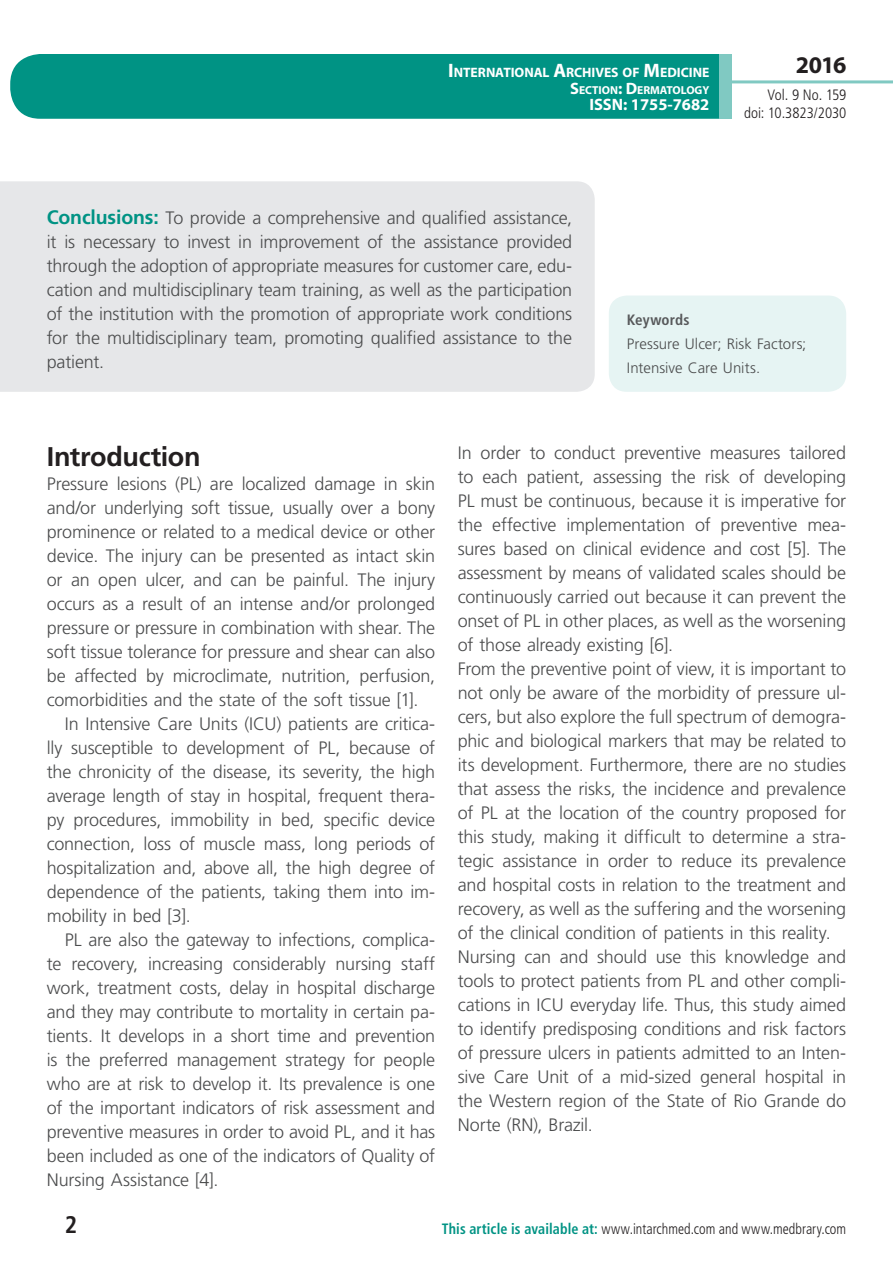
<style>
.page{position:relative;width:893px;height:1263px;background:#fff}
.page>*{position:absolute;margin:0;border:0;box-sizing:border-box;transform-origin:0 0}
.t1{font:700 27px "Frutiger LT Std";letter-spacing:-.015em;color:#231f20}
.t2{font:700 24px "Myriad Pro";color:#231f20}
.t3{font:700 condensed 24px "Frutiger LT Std";color:#231f20}
.t4{font:300 18px/24px "Frutiger LT Std";letter-spacing:-.01em;color:#4b4c4d}
.t5{font:700 16.5px "Myriad Pro";color:#fff}
.t6{font:300 condensed 15px "Frutiger LT Std";color:#231f20;scale:.94 1}
.t7{font:300 15px/24px "Frutiger LT Std";color:#4b4c4d}
.t8{font:300 condensed 15px/18px "Frutiger LT Std";color:#231f20;text-align:right}
.t9{font:700 condensed 15px "Frutiger LT Std";letter-spacing:.005em;color:#57585a}
.t10{font:700 13.65px "Myriad Pro";letter-spacing:-.005em;color:#fff}
.t11{font:700 11.55px "Myriad Pro";color:#fff}
.s1{font-size:19.5px}
.s2{font-size:16.5px}
.s3{font-weight:700;font-size:19.5px;color:#009384}
.s4{font-weight:700;color:#009384}
</style>
<div class="page">
<div style="left:10px;top:54px;width:775px;height:65px;background:#009384;border-radius:30px"></div>
<div style="left:732px;top:0;width:161px;height:157px;background:#fff"></div>
<hr style="left:730px;top:80px;width:163px;height:3px;background:#80c9c2">
<div style="left:719px;top:54px;width:13px;height:65px;background:#80c9c2"></div>
<div style="left:0;top:181px;width:595px;height:211px;background:#e6e7e9"></div>
<div style="left:609px;top:295px;width:237px;height:97px;background:#e6f4f3;border-radius:18px"></div>
<p class="t10" style="left:448px;top:64px;width:263px"><span class="s1">I</span>NTERNATIONAL <span class="s1">A</span>RCHIVES OF <span class="s1">M</span>EDICINE</p>
<p class="t11" style="left:570px;top:82px;width:141px"><span class="s2">S</span>ECTION<span class="s2">: D</span>ERMATOLOGY</p>
<p class="t5" style="left:589px;top:94px;width:122px">ISSN: 1755-7682</p>
<h2 class="t2" style="left:796px;top:49px;width:52px">2016</h2>
<p class="t8" style="left:744px;top:86px;width:104px">Vol. 9 No. 159 doi: 10.3823/2030</p>
<p class="t4" style="left:47px;top:206px;width:527px;text-align:justify"><span class="s3">Conclusions:</span> To provide a comprehensive and qualified assistance, it is necessary to invest in improvement of the assistance provided through the adoption of appropriate measures for customer care, edu&shy;cation and multidisciplinary team training, as well as the participation of the institution with the promotion of appropriate work conditions for the multidisciplinary team, promoting qualified assistance to the patient.</p>
<p class="t9" style="left:627px;top:311px;width:64px">Keywords</p>
<p class="t7" style="left:627px;top:332px;width:181px">Pressure Ulcer; Risk Factors;<br>Intensive Care Units.</p>
<h1 class="t1" style="left:47px;top:441px;width:155px">Introduction</h1>
<p class="t4" style="left:47px;top:472px;width:390px">Pressure lesions (PL) are localized damage in skin</p>
<p class="t4" style="left:47px;top:496px;width:390px">and/or underlying soft tissue, usually over a bony</p>
<p class="t4" style="left:47px;top:520px;width:390px">prominence or related to a medical device or other</p>
<p class="t4" style="left:47px;top:544px;width:390px">device. The injury can be presented as intact skin</p>
<p class="t4" style="left:47px;top:568px;width:390px">or an open ulcer, and can be painful. The injury</p>
<p class="t4" style="left:47px;top:592px;width:390px">occurs as a result of an intense and/or prolonged</p>
<p class="t4" style="left:47px;top:616px;width:390px">pressure or pressure in combination with shear. The</p>
<p class="t4" style="left:47px;top:640px;width:390px">soft tissue tolerance for pressure and shear can also</p>
<p class="t4" style="left:47px;top:664px;width:390px">be affected by microclimate, nutrition, perfusion,</p>
<p class="t4" style="left:47px;top:688px;width:373px">comorbidities and the state of the soft tissue [1].</p>
<p class="t4" style="left:65px;top:712px;width:372px">In Intensive Care Units (ICU) patients are critica-</p>
<p class="t4" style="left:47px;top:736px;width:390px">lly susceptible to development of PL, because of</p>
<p class="t4" style="left:47px;top:760px;width:390px">the chronicity of the disease, its severity, the high</p>
<p class="t4" style="left:47px;top:784px;width:390px">average length of stay in hospital, frequent thera-</p>
<p class="t4" style="left:47px;top:808px;width:390px">py procedures, immobility in bed, specific device</p>
<p class="t4" style="left:47px;top:832px;width:390px">connection, loss of muscle mass, long periods of</p>
<p class="t4" style="left:47px;top:856px;width:390px">hospitalization and, above all, the high degree of</p>
<p class="t4" style="left:47px;top:880px;width:390px">dependence of the patients, taking them into im-</p>
<p class="t4" style="left:47px;top:904px;width:145px">mobility in bed [3].</p>
<p class="t4" style="left:65px;top:928px;width:372px">PL are also the gateway to infections, complica-</p>
<p class="t4" style="left:47px;top:952px;width:390px">te recovery, increasing considerably nursing staff</p>
<p class="t4" style="left:47px;top:976px;width:390px">work, treatment costs, delay in hospital discharge</p>
<p class="t4" style="left:47px;top:1000px;width:390px">and they may contribute to mortality in certain pa-</p>
<p class="t4" style="left:47px;top:1024px;width:390px">tients. It develops in a short time and prevention</p>
<p class="t4" style="left:47px;top:1048px;width:390px">is the preferred management strategy for people</p>
<p class="t4" style="left:47px;top:1072px;width:390px">who are at risk to develop it. Its prevalence is one</p>
<p class="t4" style="left:47px;top:1096px;width:390px">of the important indicators of risk assessment and</p>
<p class="t4" style="left:47px;top:1120px;width:390px">preventive measures in order to avoid PL, and it has</p>
<p class="t4" style="left:47px;top:1144px;width:390px">been included as one of the indicators of Quality of</p>
<p class="t4" style="left:47px;top:1168px;width:173px">Nursing Assistance [4].</p>
<p class="t4" style="left:458px;top:441px;width:390px">In order to conduct preventive measures tailored to each patient, assessing the risk of developing PL must be continuous, because it is imperative for the effective implementation of preventive mea&shy;sures based on clinical evidence and cost [5]. The assessment by means of validated scales should be continuously carried out because it can prevent the onset of PL in other places, as well as the worsening of those already existing [6].<br>From the preventive point of view, it is important to not only be aware of the morbidity of pressure ul&shy;cers, but also explore the full spectrum of demogra&shy;phic and biological markers that may be related to its development. Furthermore, there are no studies that assess the risks, the incidence and prevalence of PL at the location of the country proposed for this study, making it difficult to determine a stra&shy;tegic assistance in order to reduce its prevalence and hospital costs in relation to the treatment and recovery, as well as the suffering and the worsening of the clinical condition of patients in this reality.<br>Nursing can and should use this knowledge and tools to protect patients from PL and other compli&shy;cations in ICU everyday life. Thus, this study aimed to identify predisposing conditions and risk factors of pressure ulcers in patients admitted to an Inten&shy;sive Care Unit of a mid-sized general hospital in the Western region of the State of Rio Grande do Norte (RN), Brazil.</p>
<h2 class="t3" style="left:65px;top:1210px;width:14px">2</h2>
<p class="t6" style="left:442px;top:1220px;width:432px"><span class="s4">This article is available at:</span> www.intarchmed.com and www.medbrary.com</p>
</div>
